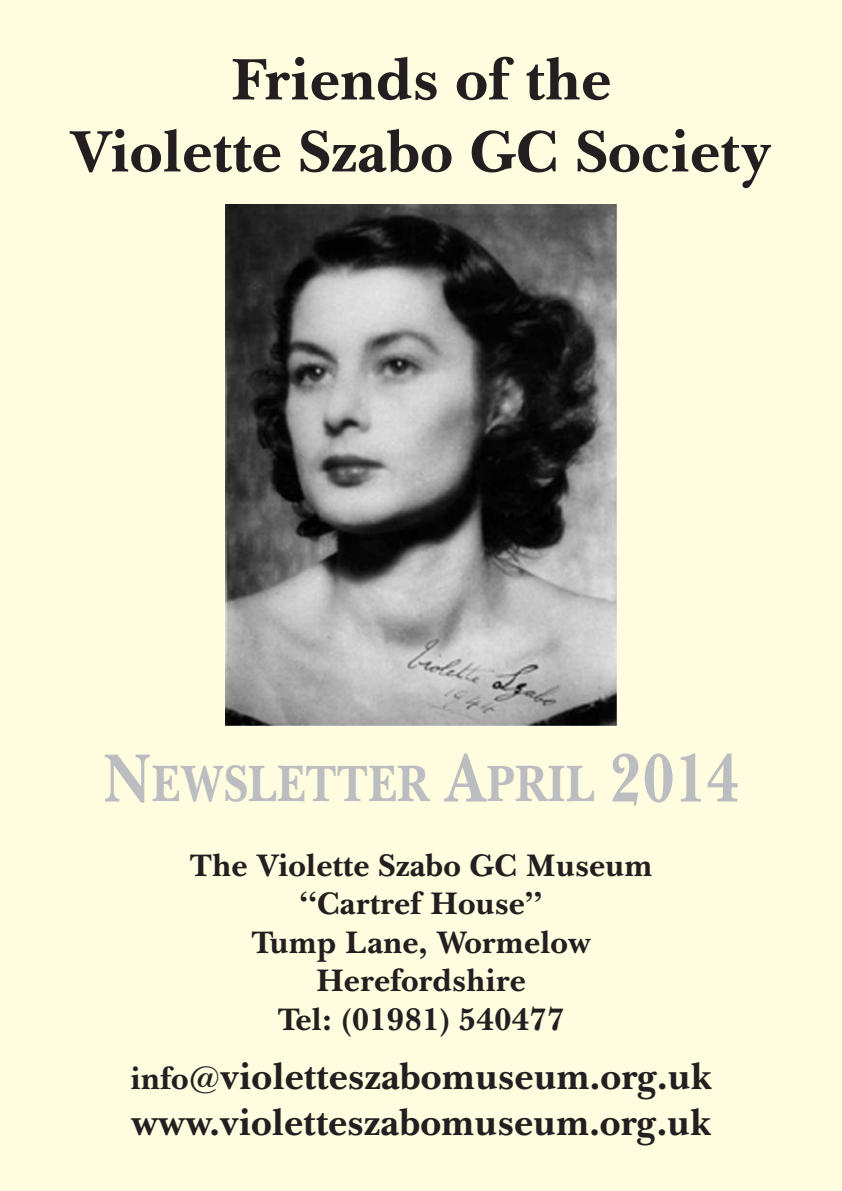
<style>
.page{position:relative;width:842px;height:1191px;background:#fffce0}
.page>*{position:absolute;margin:0;border:0;box-sizing:border-box;transform-origin:0 0}
.t1{font:700 60px/72px "Baskerville BT";color:#231f20;text-align:center}
.t2{font:700 52.4px "Baskerville BT";letter-spacing:-.015em;color:#bcbdc0;scale:.85 1}
.t3{font:700 38px/45.6px "Baskerville BT";color:#231f20}
.t4{font:700 32px/38.4px "Baskerville BT";color:#231f20;text-align:center}
.s1{font-size:70px}
.s2{font-size:32px}
</style>
<div class="page">
<img style="left:225px;top:204px;width:392px;height:521px">
<h1 class="t1" style="left:70px;top:50px;width:704px">Friends of the<br>Violette Szabo GC Society</h1>
<h2 class="t2" style="left:103px;top:764px;width:750px"><span class="s1">N</span>EWSLETTER <span class="s1">A</span>PRIL <span class="s1">2014</span></h2>
<p class="t4" style="left:189px;top:850px;width:465px">The Violette Szabo GC Museum “Cartref House”<br>Tump Lane, Wormelow<br>Herefordshire<br>Tel: (01981) 540477</p>
<p class="t3" style="left:131px;top:1058px;width:582px"><span class="s2">info@</span>violetteszabomuseum.org.uk www.violetteszabomuseum.org.uk</p>
</div>
